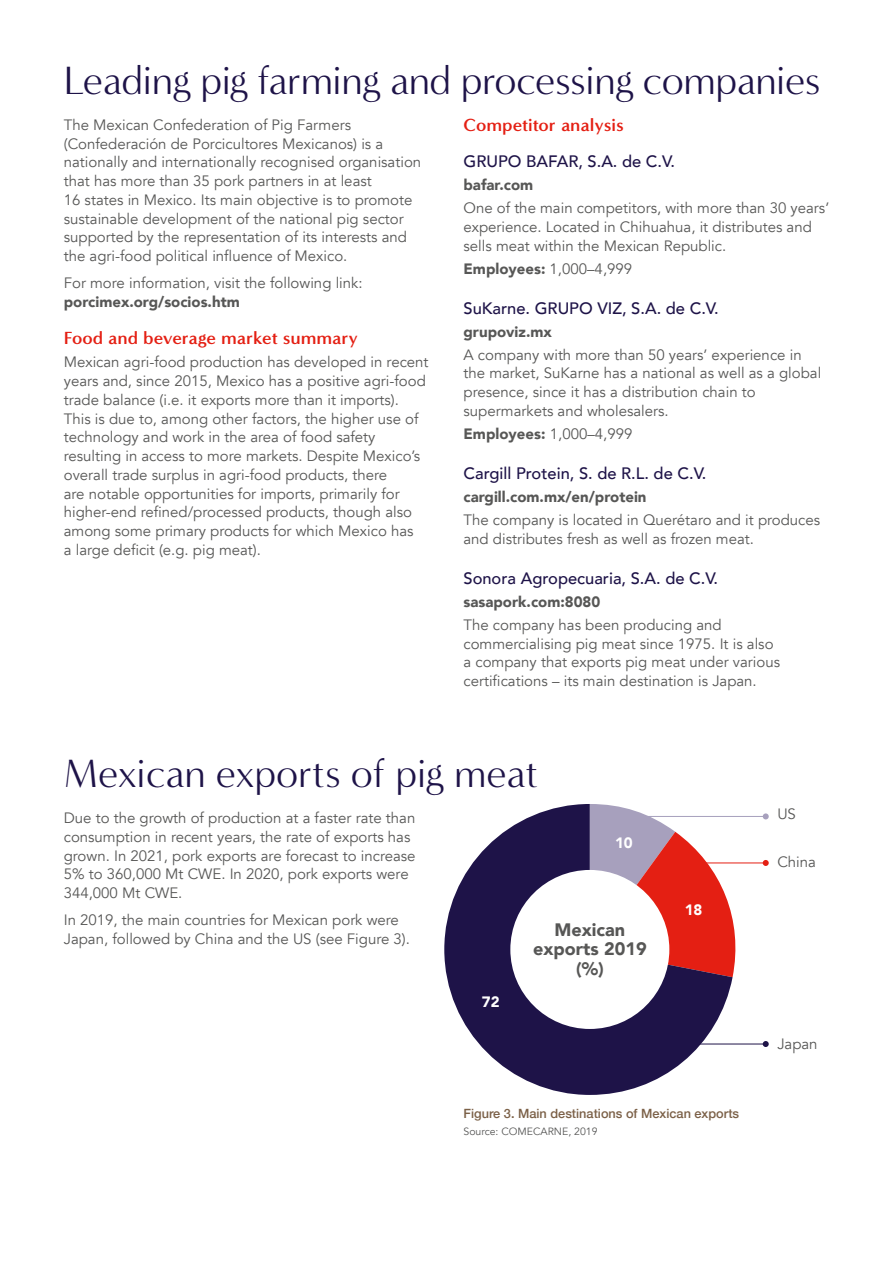
<style>
.page{position:relative;width:893px;height:1263px;background:#fff}
.page>*{position:absolute;margin:0;border:0;box-sizing:border-box;transform-origin:0 0}
.MAIN_HEADING__export{font:40.5px "Minerva Modern";letter-spacing:-.01em;color:#1e1348}
.SUB_HEADING_1__expor{font:700 18px "Minerva Modern";color:#e41f13}
.MAIN_BODY__export{font:900 18px/19.5px "Avenir";color:#575756;text-align:center}
.SUB_HEADING_2__expor{font:500 16.5px "Avenir";color:#1e1348}
.MAIN_BODY__export-2{font:15px/18.8px "Avenir";color:#575756}
.MAIN_BODY__export-3{font:900 15px "Avenir";color:#575756}
.MAIN_BODY__export-4{font:900 15px "Avenir";color:#fff}
.MAIN_CAPTION_2019{font:500 12.75px "Helvetica Neue";color:#7b6047}
.SOURCE_CREDIT__expor{font:10.5px "Avenir";color:#575756}
.s1{font-weight:900}
</style>
<div class="page">
<svg style="left:733px;top:863px;width:11px;height:112px"></svg>
<svg style="left:444px;top:804px;width:289px;height:291px;fill:#1e1348"></svg>
<hr style="left:635px;top:816px;width:131px;height:1px;background:#a7a0bd">
<svg style="left:763px;top:813px;width:6px;height:6px"></svg>
<hr style="left:681px;top:862px;width:85px;height:1px;background:#e41f13">
<svg style="left:763px;top:860px;width:6px;height:6px"></svg>
<hr style="left:689px;top:1044px;width:77px;height:1px;background:#1e1348">
<svg style="left:763px;top:1041px;width:6px;height:6px"></svg>
<div style="left:510px;top:870px;width:159px;height:159px;background:#fff;border-radius:50%"></div>
<p class="MAIN_HEADING__export" style="left:64px;top:57px;width:758px">Leading pig farming and processing companies</p>
<p class="MAIN_BODY__export-2" style="left:64px;top:116px;width:359px">The Mexican Confederation of Pig Farmers (Confederación de Porcicultores Mexicanos) is a nationally and internationally recognised organisation that has more than 35 pork partners in at least<br>16 states in Mexico. Its main objective is to promote sustainable development of the national pig sector supported by the representation of its interests and the agri-food political influence of Mexico.</p>
<p class="MAIN_BODY__export-2" style="left:64px;top:274px;width:300px">For more information, visit the following link: <span class="s1">porcimex.org/socios.htm</span></p>
<p class="SUB_HEADING_1__expor" style="left:64px;top:328px;width:296px">Food and beverage market summary</p>
<p class="MAIN_BODY__export-2" style="left:64px;top:353px;width:366px">Mexican agri-food production has developed in recent years and, since 2015, Mexico has a positive agri-food trade balance (i.e. it exports more than it imports).<br>This is due to, among other factors, the higher use of technology and work in the area of food safety resulting in access to more markets. Despite Mexico’s overall trade surplus in agri-food products, there<br>are notable opportunities for imports, primarily for higher-end refined/processed products, though also among some primary products for which Mexico has<br>a large deficit (e.g. pig meat).</p>
<p class="SUB_HEADING_1__expor" style="left:463px;top:115px;width:162px">Competitor analysis</p>
<p class="SUB_HEADING_2__expor" style="left:463px;top:147px;width:213px">GRUPO BAFAR, S.A. de C.V.</p>
<p class="MAIN_BODY__export-3" style="left:463px;top:172px;width:71px">bafar.com</p>
<p class="MAIN_BODY__export-2" style="left:463px;top:199px;width:367px">One of the main competitors, with more than 30 years’ experience. Located in Chihuahua, it distributes and sells meat within the Mexican Republic.</p>
<p class="MAIN_BODY__export-2" style="left:463px;top:259px;width:170px"><span class="s1">Employees:</span> 1,000–4,999</p>
<p class="SUB_HEADING_2__expor" style="left:463px;top:294px;width:257px">SuKarne. GRUPO VIZ, S.A. de C.V.</p>
<p class="MAIN_BODY__export-3" style="left:463px;top:319px;width:90px">grupoviz.mx</p>
<p class="MAIN_BODY__export-2" style="left:463px;top:345px;width:359px">A company with more than 50 years’ experience in the market, SuKarne has a national as well as a global presence, since it has a distribution chain to supermarkets and wholesalers.</p>
<p class="MAIN_BODY__export-2" style="left:463px;top:425px;width:170px"><span class="s1">Employees:</span> 1,000–4,999</p>
<p class="SUB_HEADING_2__expor" style="left:463px;top:459px;width:245px">Cargill Protein, S. de R.L. de C.V.</p>
<p class="MAIN_BODY__export-3" style="left:463px;top:484px;width:185px">cargill.com.mx/en/protein</p>
<p class="MAIN_BODY__export-2" style="left:463px;top:511px;width:358px">The company is located in Querétaro and it produces and distributes fresh as well as frozen meat.</p>
<p class="SUB_HEADING_2__expor" style="left:463px;top:564px;width:256px">Sonora Agropecuaria, S.A. de C.V.</p>
<p class="MAIN_BODY__export-3" style="left:463px;top:589px;width:138px">sasapork.com:8080</p>
<p class="MAIN_BODY__export-2" style="left:463px;top:615px;width:318px">The company has been producing and commercialising pig meat since 1975. It is also a company that exports pig meat under various certifications – its main destination is Japan.</p>
<p class="MAIN_HEADING__export" style="left:64px;top:750px;width:476px">Mexican exports of pig meat</p>
<p class="MAIN_BODY__export-2" style="left:64px;top:809px;width:353px">Due to the growth of production at a faster rate than consumption in recent years, the rate of exports has grown. In 2021, pork exports are forecast to increase 5% to 360,000 Mt CWE. In 2020, pork exports were 344,000 Mt CWE.</p>
<p class="MAIN_BODY__export-2" style="left:64px;top:911px;width:348px">In 2019, the main countries for Mexican pork were<br>Japan, followed by China and the US (see Figure 3).</p>
<p class="MAIN_BODY__export-4" style="left:615px;top:829px;width:19px">10</p>
<p class="MAIN_BODY__export" style="left:533px;top:919px;width:115px">Mexican exports 2019 (%)</p>
<p class="MAIN_BODY__export-4" style="left:482px;top:988px;width:19px">72</p>
<p class="MAIN_BODY__export-4" style="left:685px;top:897px;width:19px">18</p>
<p class="MAIN_CAPTION_2019" style="left:463px;top:1103px;width:277px">Figure 3. Main destinations of Mexican exports</p>
<p class="SOURCE_CREDIT__expor" style="left:463px;top:1125px;width:136px">Source: COMECARNE, 2019</p>
<p class="MAIN_BODY__export-2" style="left:777px;top:805px;width:20px">US</p>
<p class="MAIN_BODY__export-2" style="left:777px;top:853px;width:40px">China</p>
<p class="MAIN_BODY__export-2" style="left:777px;top:1034px;width:42px">Japan</p>
</div>
